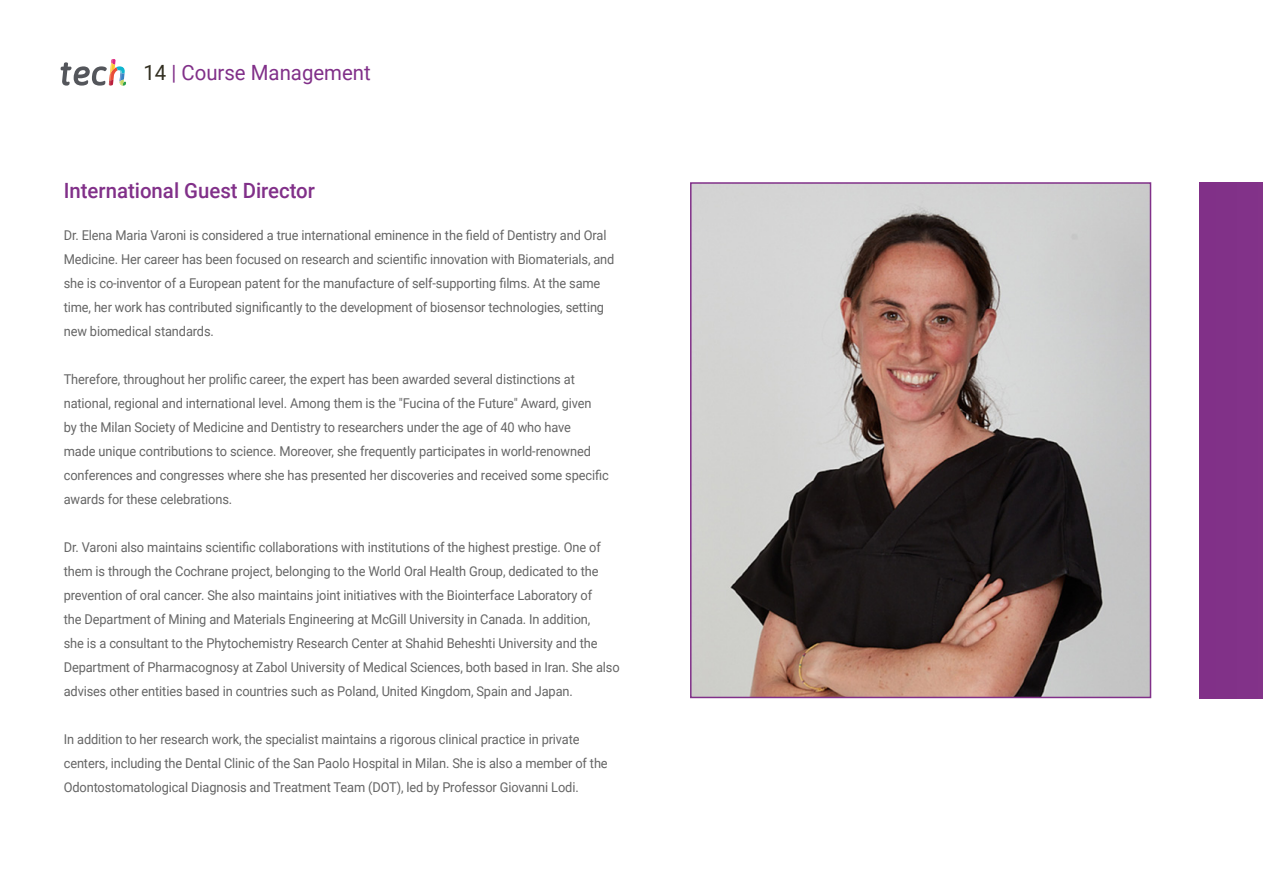
<style>
.page{position:relative;width:1263px;height:893px;background:#fff}
.page>*{position:absolute;margin:0;border:0;box-sizing:border-box;transform-origin:0 0}
.t1{font:500 21px "Roboto";color:#813089}
.t2{font:21px "Roboto";color:#813089}
.t3{font:13.5px/24px "Roboto";letter-spacing:-.01em;color:#656565;scale:.95 1}
.s1{color:#312e20}
</style>
<div class="page">
<div style="left:1199px;top:182px;width:64px;height:516px;background:#813188"></div>
<img style="left:693px;top:185px;width:455px;height:510px">
<div style="left:690px;top:182px;width:461px;height:516px;border:2px solid #813089"></div>
<svg style="left:61px;top:59px;width:65px;height:27px"></svg>
<h1 class="t2" style="left:144px;top:57px;width:229px"><span class="s1">14</span> | Course Management</h1>
<h1 class="t1" style="left:64px;top:176px;width:253px">International Guest Director</h1>
<p class="t3" style="left:64px;top:222px;width:581px">Dr. Elena Maria Varoni is considered a true international eminence in the field of Dentistry and Oral Medicine. Her career has been focused on research and scientific innovation with Biomaterials, and she is co-inventor of a European patent for the manufacture of self-supporting films. At the same time, her work has contributed significantly to the development of biosensor technologies, setting new biomedical standards.</p>
<p class="t3" style="left:64px;top:366px;width:575px">Therefore, throughout her prolific career, the expert has been awarded several distinctions at national, regional and international level. Among them is the "Fucina of the Future" Award, given<br>by the Milan Society of Medicine and Dentistry to researchers under the age of 40 who have<br>made unique contributions to science. Moreover, she frequently participates in world-renowned conferences and congresses where she has presented her discoveries and received some specific awards for these celebrations.</p>
<p class="t3" style="left:64px;top:534px;width:587px">Dr. Varoni also maintains scientific collaborations with institutions of the highest prestige. One of them is through the Cochrane project, belonging to the World Oral Health Group, dedicated to the prevention of oral cancer. She also maintains joint initiatives with the Biointerface Laboratory of<br>the Department of Mining and Materials Engineering at McGill University in Canada. In addition,<br>she is a consultant to the Phytochemistry Research Center at Shahid Beheshti University and the Department of Pharmacognosy at Zabol University of Medical Sciences, both based in Iran. She also advises other entities based in countries such as Poland, United Kingdom, Spain and Japan.</p>
<p class="t3" style="left:64px;top:726px;width:574px">In addition to her research work, the specialist maintains a rigorous clinical practice in private centers, including the Dental Clinic of the San Paolo Hospital in Milan. She is also a member of the<br>Odontostomatological Diagnosis and Treatment Team (DOT), led by Professor Giovanni Lodi.</p>
</div>
